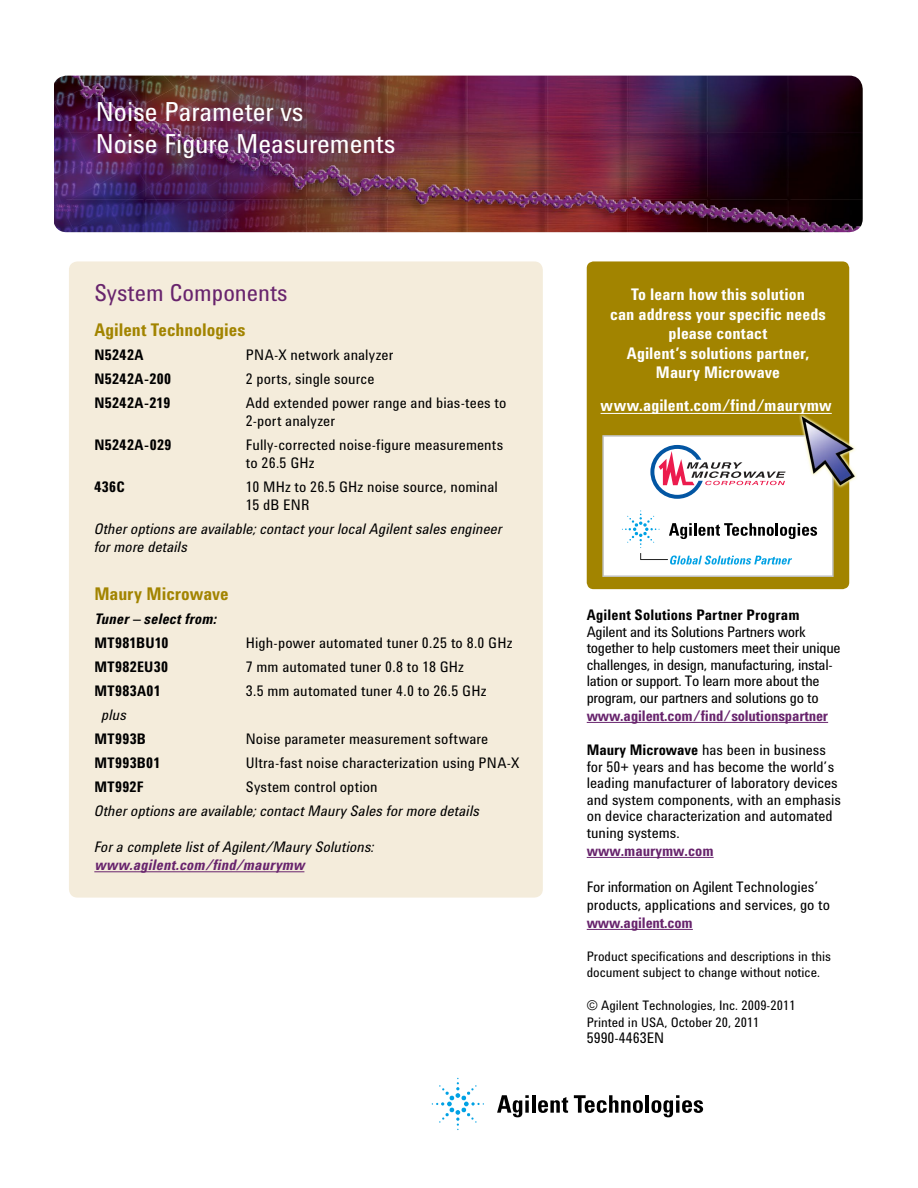
<style>
.page{position:relative;width:918px;height:1188px;background:#fff}
.page>*{position:absolute;margin:0;border:0;box-sizing:border-box;transform-origin:0 0}
.t1{font:27px/32.4px "Agilent Condensed CFF";color:#fff}
.t2{font:24px "Agilent Condensed CFF";color:#68246d}
.t3{font:700 18px "Agilent Condensed CFF";color:#a28400}
.t4{font:700 16.5px/19.5px "Agilent Condensed CFF";letter-spacing:.005em;color:#fff;text-align:center}
.t5{font:15px/16.5px "Agilent Condensed CFF";color:#000}
.t6{font:15px/16.5px "Agilent Condensed CFF";letter-spacing:-.02em;color:#000}
.t7{font:italic 15px/18px "Agilent Condensed CFF";letter-spacing:.005em;color:#000}
.t8{font:700 15px "Agilent Condensed CFF";letter-spacing:.025em;color:#000}
.t9{font:700 15px "Agilent Condensed CFF";letter-spacing:-.01em;color:#68246d}
.t10{font:700 15px "Agilent Condensed CFF";letter-spacing:.005em;color:#000}
.t11{font:italic 700 15px "Agilent Condensed CFF";letter-spacing:.01em;color:#68246d}
.t12{font:italic 700 15px "Agilent Condensed CFF";letter-spacing:.01em;color:#000}
.t13{font:13.5px/16.5px "Agilent Condensed CFF";color:#000}
.s1{font-weight:700}
</style>
<div class="page">
<div style="left:69px;top:261px;width:474px;height:637px;background:#f4ecdb;border-radius:9px"></div>
<hr style="left:94px;top:871px;width:210px;height:1px;background:#68246d">
<svg style="left:497px;top:1095px;width:32px;height:22px"></svg>
<svg style="left:525px;top:1100px;width:4px;height:13px"></svg>
<hr style="left:532px;top:1095px;width:3px;height:18px;background:#000">
<svg style="left:538px;top:1097px;width:30px;height:16px"></svg>
<svg style="left:574px;top:1095px;width:69px;height:18px"></svg>
<hr style="left:645px;top:1095px;width:4px;height:18px;background:#000">
<svg style="left:651px;top:1095px;width:52px;height:22px"></svg>
<svg style="left:432px;top:1078px;width:52px;height:52px"></svg>
<div style="left:587px;top:261px;width:262px;height:328px;background:#a28400;border-radius:7px"></div>
<hr style="left:601px;top:413px;width:231px;height:1px;background:#fff">
<div style="left:602px;top:435px;width:232px;height:142px;background:#fff;border:2px solid #c2c4c6"></div>
<img style="left:773px;top:403px;width:84px;height:93px">
<svg style="left:650px;top:445px;width:136px;height:54px"></svg>
<hr style="left:587px;top:722px;width:241px;height:1px;background:#68246d">
<hr style="left:587px;top:857px;width:127px;height:1px;background:#68246d">
<hr style="left:587px;top:929px;width:106px;height:1px;background:#68246d">
<img style="left:54px;top:76px;width:809px;height:156px">
<svg style="left:622px;top:510px;width:195px;height:55px"></svg>
<h1 class="t1" style="left:96px;top:94px;width:301px">Noise Parameter vs<br>Noise Figure Measurements</h1>
<h2 class="t2" style="left:94px;top:275px;width:195px">System Components</h2>
<p class="t3" style="left:94px;top:316px;width:153px">Agilent Technologies</p>
<p class="t8" style="left:94px;top:343px;width:51px">N5242A</p>
<p class="t5" style="left:246px;top:346px;width:149px">PNA-X network analyzer</p>
<p class="t8" style="left:94px;top:367px;width:78px">N5242A-200</p>
<p class="t5" style="left:246px;top:370px;width:130px">2 ports, single source</p>
<p class="t8" style="left:94px;top:391px;width:78px">N5242A-219</p>
<p class="t5" style="left:246px;top:393px;width:262px;line-height:18px">Add extended power range and bias-tees to<br>2-port analyzer</p>
<p class="t8" style="left:94px;top:433px;width:79px">N5242A-029</p>
<p class="t5" style="left:246px;top:435px;width:259px;line-height:18px">Fully-corrected noise-figure measurements to 26.5 GHz</p>
<p class="t8" style="left:94px;top:475px;width:32px">436C</p>
<p class="t5" style="left:246px;top:477px;width:254px;line-height:18px">10 MHz to 26.5 GHz noise source, nominal<br>15 dB ENR</p>
<p class="t7" style="left:94px;top:519px;width:410px">Other options are available; contact your local Agilent sales engineer for more details</p>
<p class="t3" style="left:94px;top:580px;width:136px">Maury Microwave</p>
<p class="t12" style="left:94px;top:607px;width:123px">Tuner – select from:</p>
<p class="t8" style="left:94px;top:631px;width:76px">MT981BU10</p>
<p class="t5" style="left:246px;top:634px;width:268px">High-power automated tuner 0.25 to 8.0 GHz</p>
<p class="t8" style="left:94px;top:655px;width:75px">MT982EU30</p>
<p class="t5" style="left:246px;top:658px;width:220px">7 mm automated tuner 0.8 to 18 GHz</p>
<p class="t8" style="left:94px;top:679px;width:68px">MT983A01</p>
<p class="t5" style="left:246px;top:682px;width:242px">3.5 mm automated tuner 4.0 to 26.5 GHz</p>
<p class="t7" style="left:102px;top:705px;width:26px">plus</p>
<p class="t8" style="left:94px;top:727px;width:53px">MT993B</p>
<p class="t5" style="left:246px;top:730px;width:244px">Noise parameter measurement software</p>
<p class="t8" style="left:94px;top:751px;width:68px">MT993B01</p>
<p class="t5" style="left:246px;top:754px;width:275px">Ultra-fast noise characterization using PNA-X</p>
<p class="t8" style="left:94px;top:775px;width:51px">MT992F</p>
<p class="t5" style="left:246px;top:778px;width:133px">System control option</p>
<p class="t7" style="left:94px;top:801px;width:387px">Other options are available; contact Maury Sales for more details</p>
<p class="t7" style="left:94px;top:837px;width:282px">For a complete list of Agilent/Maury Solutions:</p>
<p class="t11" style="left:94px;top:853px;width:212px">www.agilent.com/find/maurymw</p>
<p class="t4" style="left:610px;top:284px;width:217px">To learn how this solution<br>can address your specific needs please contact<br>Agilent’s solutions partner,<br>Maury Microwave</p>
<p class="t4" style="left:601px;top:395px;width:233px">www.agilent.com/find/maurymw</p>
<p class="t10" style="left:587px;top:604px;width:214px">Agilent Solutions Partner Program</p>
<p class="t6" style="left:587px;top:623px;width:255px">Agilent and its Solutions Partners work together to help customers meet their unique challenges, in design, manufacturing, instal&shy;lation or support. To learn more about the program, our partners and solutions go to</p>
<p class="t9" style="left:587px;top:704px;width:243px">www.agilent.com/find/solutionspartner</p>
<p class="t5" style="left:587px;top:741px;width:256px"><span class="s1">Maury Microwave</span> has been in business for 50+ years and has become the world’s leading manufacturer of laboratory devices and system components, with an emphasis on device characterization and automated tuning systems.</p>
<p class="t9" style="left:587px;top:839px;width:128px">www.maurymw.com</p>
<p class="t5" style="left:587px;top:877px;width:245px;line-height:18px">For information on Agilent Technologies’ products, applications and services, go to</p>
<p class="t9" style="left:587px;top:911px;width:108px">www.agilent.com</p>
<p class="t13" style="left:587px;top:947px;width:246px">Product specifications and descriptions in this document subject to change without notice.</p>
<p class="t13" style="left:587px;top:997px;width:210px">© Agilent Technologies, Inc. 2009-2011<br>Printed in USA, October 20, 2011</p>
<p class="t5" style="left:587px;top:1029px;width:79px">5990-4463EN</p>
</div>
